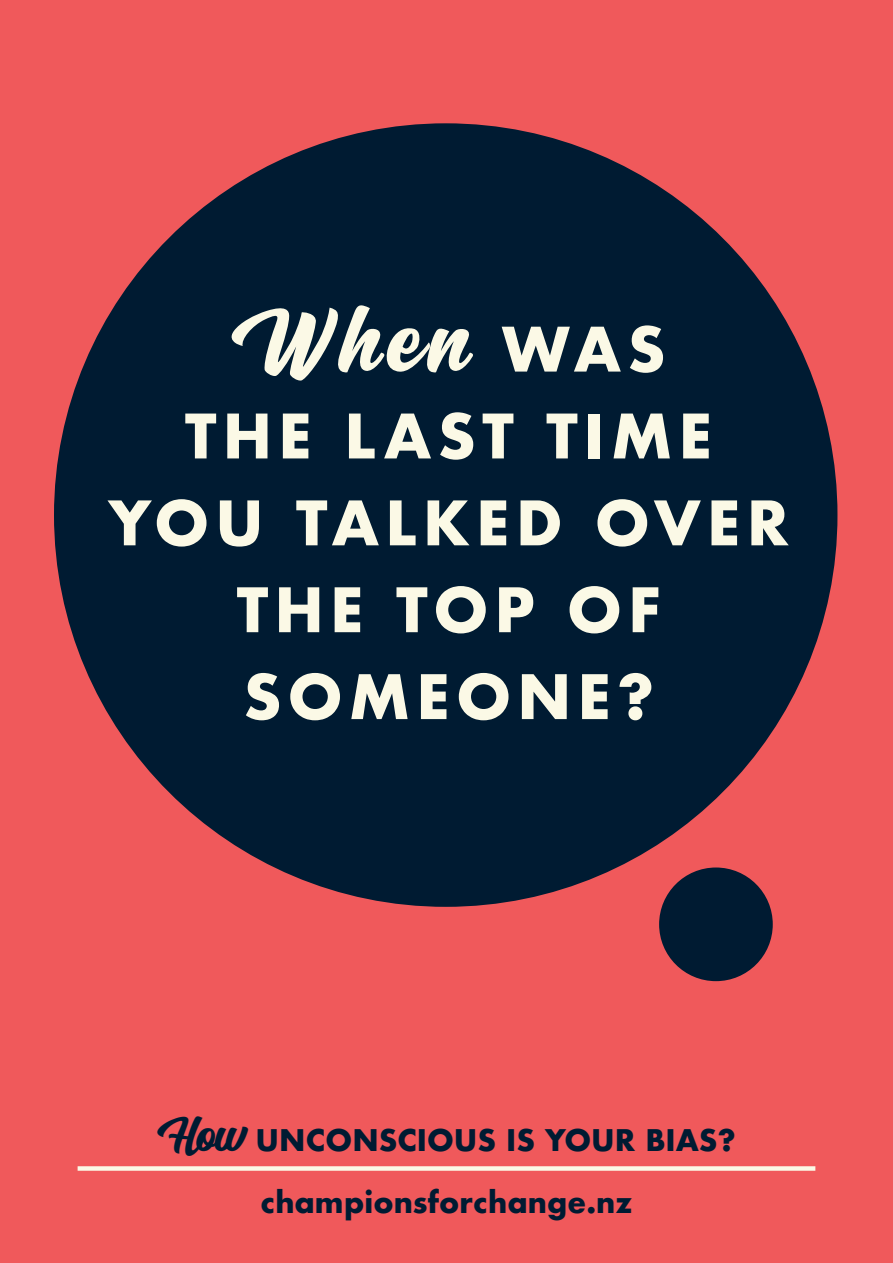
<style>
.page{position:relative;width:893px;height:1263px;background:#f0595b}
.page>*{position:absolute;margin:0;border:0;box-sizing:border-box;transform-origin:0 0}
.t1{font:85.8px "Airates Script";color:#fbf9e6}
.t2{font:700 59.55px "Futura";letter-spacing:.1em;color:#fbf9e6}
.t3{font:700 28.95px "Futura";color:#001b32}
.s1{font-family:"Futura";font-weight:700;font-size:59.55px}
.s2{font-family:"Airates Script";font-weight:400;font-size:46.5px}
</style>
<div class="page">
<div style="left:78px;top:1166px;width:737px;height:5px;background:#fbf9e6"></div>
<div style="left:659px;top:867px;width:114px;height:114px;background:#001b32;border-radius:50%"></div>
<div style="left:54px;top:123px;width:783px;height:784px;background:#001b32;border-radius:50%"></div>
<p class="t1" style="left:232px;top:285px;width:436px">When <span class="s1">WAS</span></p>
<p class="t2" style="left:185px;top:393px;width:529px">THE LAST TIME</p>
<p class="t2" style="left:108px;top:480px;width:682px">YOU TALKED OVER</p>
<p class="t2" style="left:237px;top:567px;width:425px">THE TOP OF</p>
<p class="t2" style="left:243px;top:654px;width:412px">SOMEONE?</p>
<p class="t3" style="left:157px;top:1119px;width:580px"><span class="s2">How</span> UNCONSCIOUS IS YOUR BIAS?</p>
<p class="t3" style="left:260px;top:1181px;width:374px">championsforchange.nz</p>
</div>
